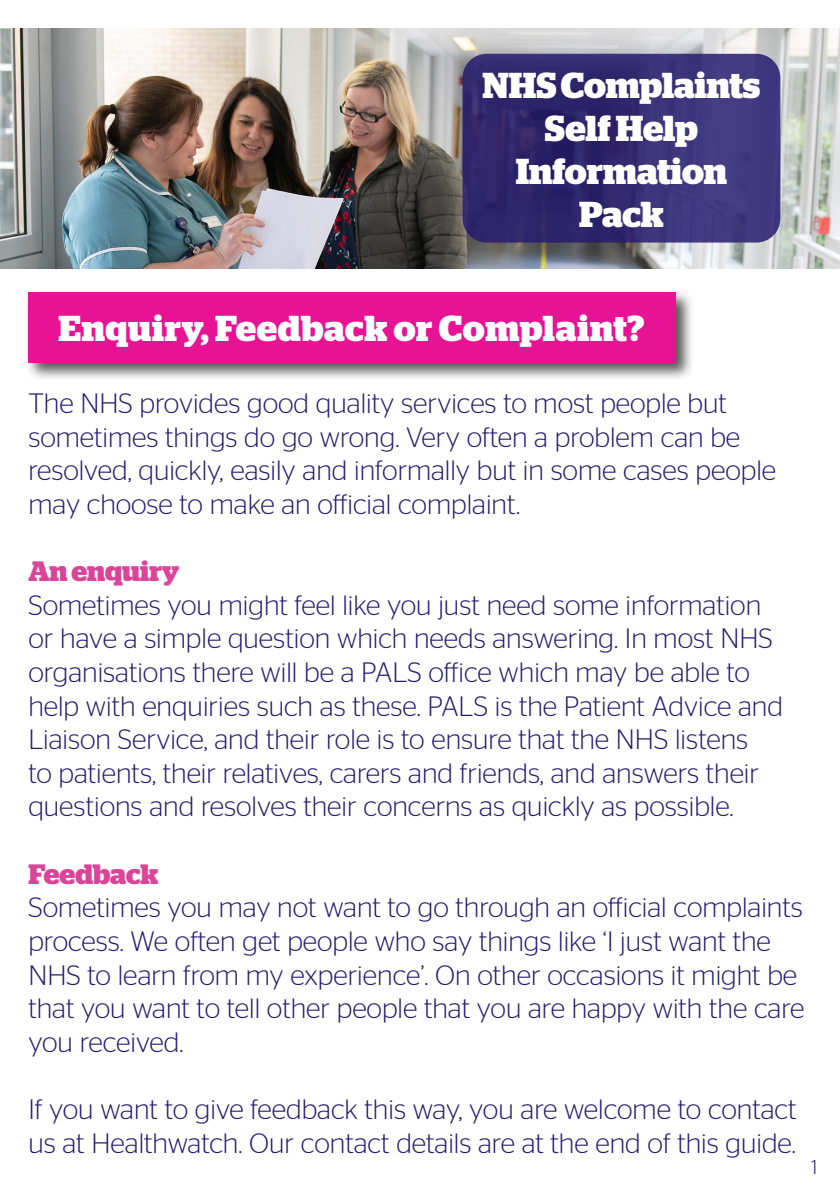
<style>
.page{position:relative;width:840px;height:1191px;background:#fff}
.page>*{position:absolute;margin:0;border:0;box-sizing:border-box;transform-origin:0 0}
.t1{font:700 36px/43.2px "Stag";color:#fff;text-align:center}
.t2{font:700 36px "Stag";letter-spacing:.02em;color:#fff}
.Paragraph_Style_1{font:300 28px/33.6px "Stag Sans";color:#261b6f}
.Sub_heading{font:700 28px "Stag";color:#da4599}
.t3{font:300 20px "Stag Sans";color:#261b6f}
</style>
<div class="page">
<img style="left:0;top:28px;width:839px;height:240px">
<svg style="left:462px;top:54px;width:318px;height:188px;background:#362d73"></svg>
<div style="left:25px;top:289px;width:669px;height:92px;background:#231f20;opacity:.75"></div>
<div style="left:28px;top:292px;width:647px;height:70px;background:#e71294"></div>
<p class="t1" style="left:482px;top:64px;width:279px">NHS Complaints<br>Self Help</p>
<p class="t1" style="left:515px;top:150px;width:213px">Information</p>
<p class="t1" style="left:579px;top:193px;width:86px">Pack</p>
<p class="t2" style="left:58px;top:307px;width:587px">Enquiry, Feedback or Complaint?</p>
<p class="Paragraph_Style_1" style="left:28px;top:386px;width:748px">The NHS provides good quality services to most people but sometimes things do go wrong. Very often a problem can be resolved, quickly, easily and informally but in some cases people may choose to make an official complaint.</p>
<p class="Sub_heading" style="left:28px;top:555px;width:152px">An enquiry</p>
<p class="Paragraph_Style_1" style="left:28px;top:588px;width:755px">Sometimes you might feel like you just need some information or have a simple question which needs answering. In most NHS organisations there will be a PALS office which may be able to help with enquiries such as these. PALS is the Patient Advice and Liaison Service, and their role is to ensure that the NHS listens<br>to patients, their relatives, carers and friends, and answers their questions and resolves their concerns as quickly as possible.</p>
<p class="Sub_heading" style="left:28px;top:857px;width:131px">Feedback</p>
<p class="Paragraph_Style_1" style="left:28px;top:890px;width:777px">Sometimes you may not want to go through an official complaints process. We often get people who say things like ‘I just want the NHS to learn from my experience’. On other occasions it might be that you want to tell other people that you are happy with the care you received.</p>
<p class="Paragraph_Style_1" style="left:28px;top:1092px;width:769px">If you want to give feedback this way, you are welcome to contact us at Healthwatch. Our contact details are at the end of this guide.</p>
<p class="t3" style="left:811px;top:1156px;width:7px">1</p>
</div>
